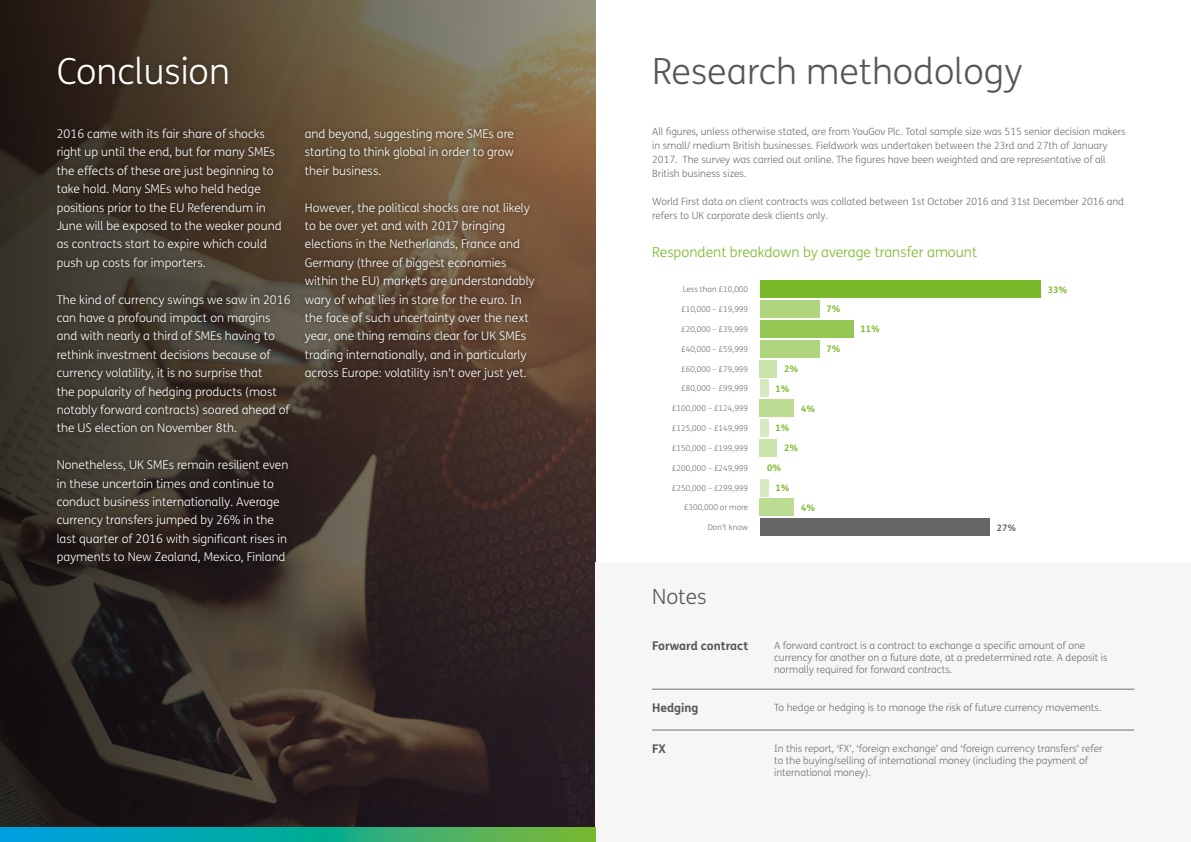
<style>
.page{position:relative;width:1191px;height:842px;background:#fff}
.page>*{position:absolute;margin:0;border:0;box-sizing:border-box;transform-origin:0 0}
.t1{font:300 36px "FS Me";color:#575756}
.t2{font:300 36px "FS Me";color:#fff}
.t3{font:300 21px "FS Me";color:#575756}
.t4{font:300 14px "FS Me";color:#7ab929}
.t5{font:300 12px/18.4px "FS Me";color:#fff}
.t6{font:700 12px "FS Me";color:#575756}
.t7{font:300 10px/14px "FS Me";color:#706f6f}
.t8{font:700 9px "FS Me";color:#7ab929}
.t9{font:700 9px "FS Me";color:#666}
.t10{font:300 8px "FS Me";color:#706f6f}
</style>
<div class="page">
<svg style="left:0;top:0;width:595px;height:828px"></svg>
<div style="left:595px;top:563px;width:596px;height:279px;background:#f6f6f6"></div>
<div style="left:760px;top:281px;width:280px;height:17px;background:#7ab929"></div>
<div style="left:760px;top:300px;width:59px;height:17px;background:#afd57e"></div>
<div style="left:760px;top:320px;width:93px;height:17px;background:#94c753"></div>
<div style="left:760px;top:340px;width:59px;height:17px;background:#afd57e"></div>
<div style="left:760px;top:360px;width:17px;height:17px;background:#cae3aa"></div>
<div style="left:760px;top:439px;width:17px;height:17px;background:#cae3aa"></div>
<div style="left:760px;top:380px;width:8px;height:17px;background:#d7eabf"></div>
<div style="left:760px;top:420px;width:8px;height:17px;background:#d7eabf"></div>
<div style="left:760px;top:479px;width:8px;height:17px;background:#d7eabf"></div>
<div style="left:760px;top:400px;width:34px;height:17px;background:#bcdc94"></div>
<div style="left:760px;top:499px;width:34px;height:17px;background:#bcdc94"></div>
<div style="left:760px;top:519px;width:229px;height:17px;background:#666"></div>
<hr style="left:652px;top:689px;width:482px;height:1px;background:#706f6f">
<hr style="left:652px;top:730px;width:482px;height:1px;background:#706f6f">
<svg style="left:0;top:828px;width:595px;height:14px"></svg>
<div style="left:53px;top:51px;width:180px;height:39px;background:#000;opacity:.25"></div>
<div style="left:51px;top:123px;width:244px;height:447px;background:#000;opacity:.5"></div>
<div style="left:299px;top:124px;width:240px;height:262px;background:#000;opacity:.5"></div>
<h1 class="t2" style="left:57px;top:47px;width:175px">Conclusion</h1>
<p class="t5" style="left:57px;top:124px;width:226px">2016 came with its fair share of shocks right up until the end, but for many SMEs the effects of these are just beginning to take hold. Many SMEs who held hedge positions prior to the EU Referendum in June will be exposed to the weaker pound as contracts start to expire which could push up costs for importers.</p>
<p class="t5" style="left:57px;top:290px;width:235px">The kind of currency swings we saw in 2016 can have a profound impact on margins and with nearly a third of SMEs having to rethink investment decisions because of currency volatility, it is no surprise that<br>the popularity of hedging products (most notably forward contracts) soared ahead of the US election on November 8th.</p>
<p class="t5" style="left:57px;top:455px;width:233px">Nonetheless, UK SMEs remain resilient even in these uncertain times and continue to conduct business internationally. Average currency transfers jumped by 26% in the last quarter of 2016 with significant rises in payments to New Zealand, Mexico, Finland</p>
<p class="t5" style="left:305px;top:124px;width:211px;text-align:justify">and beyond, suggesting more SMEs are starting to think global in order to grow their business.</p>
<p class="t5" style="left:305px;top:198px;width:231px">However, the political shocks are not likely to be over yet and with 2017 bringing elections in the Netherlands, France and Germany (three of biggest economies within the EU) markets are understandably wary of what lies in store for the euro. In the face of such uncertainty over the next year, one thing remains clear for UK SMEs trading internationally, and in particularly across Europe: volatility isn’t over just yet.</p>
<h1 class="t1" style="left:652px;top:47px;width:372px">Research methodology</h1>
<p class="t7" style="left:652px;top:124px;width:475px">All figures, unless otherwise stated, are from YouGov Plc. Total sample size was 515 senior decision makers in small/ medium British businesses. Fieldwork was undertaken between the 23rd and 27th of January 2017. The survey was carried out online. The figures have been weighted and are representative of all British business sizes.</p>
<p class="t7" style="left:652px;top:194px;width:473px">World First data on client contracts was collated between 1st October 2016 and 31st December 2016 and refers to UK corporate desk clients only.</p>
<p class="t4" style="left:652px;top:243px;width:326px">Respondent breakdown by average transfer amount</p>
<p class="t10" style="left:683px;top:284px;width:67px">Less than £10,000</p>
<p class="t8" style="left:1047px;top:282px;width:21px">33%</p>
<p class="t8" style="left:826px;top:302px;width:16px">7%</p>
<p class="t8" style="left:860px;top:322px;width:21px">11%</p>
<p class="t8" style="left:826px;top:342px;width:16px">7%</p>
<p class="t8" style="left:784px;top:362px;width:16px">2%</p>
<p class="t8" style="left:801px;top:401px;width:16px">4%</p>
<p class="t10" style="left:681px;top:304px;width:68px">£10,000 – £19,999</p>
<p class="t10" style="left:681px;top:324px;width:68px">£20,000 – £39,999</p>
<p class="t10" style="left:681px;top:343px;width:68px">£40,000 – £59,999</p>
<p class="t10" style="left:681px;top:363px;width:68px">£60,000 – £79,999</p>
<p class="t10" style="left:681px;top:383px;width:68px">£80,000 – £99,999</p>
<p class="t10" style="left:672px;top:403px;width:78px">£100,000 – £124,999</p>
<p class="t10" style="left:672px;top:423px;width:78px">£125,000 – £149,999</p>
<p class="t10" style="left:672px;top:443px;width:78px">£150,000 – £199,999</p>
<p class="t10" style="left:672px;top:462px;width:78px">£200,000 – £249,999</p>
<p class="t10" style="left:672px;top:482px;width:78px">£250,000 – £299,999</p>
<p class="t10" style="left:684px;top:502px;width:66px">£300,000 or more</p>
<p class="t10" style="left:707px;top:522px;width:42px">Don’t know</p>
<p class="t8" style="left:775px;top:382px;width:16px">1%</p>
<p class="t8" style="left:775px;top:421px;width:16px">1%</p>
<p class="t8" style="left:767px;top:461px;width:16px">0%</p>
<p class="t8" style="left:775px;top:481px;width:16px">1%</p>
<p class="t8" style="left:784px;top:441px;width:16px">2%</p>
<p class="t8" style="left:801px;top:501px;width:16px">4%</p>
<p class="t9" style="left:996px;top:520px;width:21px">27%</p>
<h2 class="t3" style="left:652px;top:582px;width:56px">Notes</h2>
<p class="t6" style="left:652px;top:637px;width:98px">Forward contract</p>
<p class="t6" style="left:652px;top:699px;width:48px">Hedging</p>
<p class="t6" style="left:652px;top:740px;width:15px">FX</p>
<p class="t7" style="left:774px;top:639px;width:335px;line-height:12px">A forward contract is a contract to exchange a specific amount of one currency for another on a future date, at a predetermined rate. A deposit is normally required for forward contracts.</p>
<p class="t7" style="left:774px;top:700px;width:329px">To hedge or hedging is to manage the risk of future currency movements.</p>
<p class="t7" style="left:774px;top:742px;width:330px;line-height:12px">In this report, ‘FX’, ‘foreign exchange’ and ‘foreign currency transfers’ refer to the buying/selling of international money (including the payment of international money).</p>
</div>
